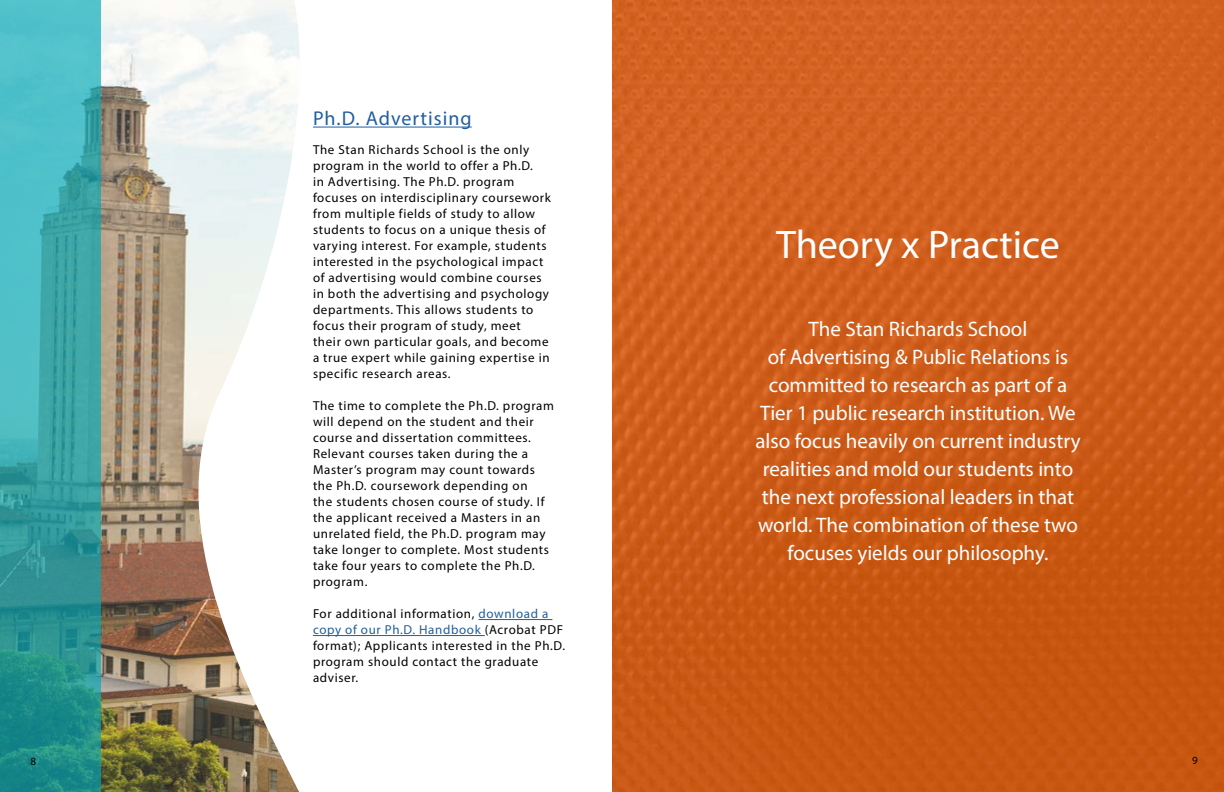
<style>
.page{position:relative;width:1224px;height:792px;background:#fff}
.page>*{position:absolute;margin:0;border:0;box-sizing:border-box;transform-origin:0 0}
.t1{font:40px "Myriad Pro";color:#fff}
.t2{font:21px/28px "Myriad Pro";color:#fff;text-align:center}
.t3{font:20px "Myriad Pro";letter-spacing:.05em;color:#215e9e}
.t4{font:13px/16px "Myriad Pro";letter-spacing:.05em;color:#000}
.t5{font:11px "Myriad Pro";color:#000}
.s1{color:#215e9e}
</style>
<div class="page">
<img style="left:612px;top:0;width:612px;height:792px">
<hr style="left:313px;top:127px;width:159px;height:1px;background:#215e9e">
<hr style="left:479px;top:619px;width:73px;height:1px;background:#215e9e">
<hr style="left:313px;top:635px;width:172px;height:1px;background:#215e9e">
<img style="left:101px;top:0;width:199px;height:792px">
<svg style="left:0;top:0;width:101px;height:792px;background:#3aa6a9"></svg>
<h3 class="t3" style="left:313px;top:106px;width:160px">Ph.D. Advertising</h3>
<p class="t4" style="left:313px;top:142px;width:239px">The Stan Richards School is the only program in the world to offer a Ph.D.<br>in Advertising. The Ph.D. program focuses on interdisciplinary coursework from multiple fields of study to allow students to focus on a unique thesis of varying interest. For example, students interested in the psychological impact of advertising would combine courses in both the advertising and psychology departments. This allows students to focus their program of study, meet their own particular goals, and become a true expert while gaining expertise in specific research areas.</p>
<p class="t4" style="left:313px;top:398px;width:243px">The time to complete the Ph.D. program will depend on the student and their course and dissertation committees.<br>Relevant courses taken during the a Master’s program may count towards the Ph.D. coursework depending on<br>the students chosen course of study. If the applicant received a Masters in an unrelated field, the Ph.D. program may take longer to complete. Most students take four years to complete the Ph.D. program.</p>
<p class="t4" style="left:313px;top:606px;width:254px">For additional information, <span class="s1">download a copy of our Ph.D. Handbook</span> (Acrobat PDF format); Applicants interested in the Ph.D. program should contact the graduate adviser.</p>
<h1 class="t1" style="left:776px;top:220px;width:285px">Theory x Practice</h1>
<p class="t2" style="left:755px;top:315px;width:327px">The Stan Richards School<br>of Advertising &amp; Public Relations is committed to research as part of a Tier 1 public research institution. We also focus heavily on current industry realities and mold our students into the next professional leaders in that world. The combination of these two focuses yields our philosophy.</p>
<p class="t5" style="left:1192px;top:753px;width:7px">9</p>
<p class="t5" style="left:28px;top:754px;width:7px">8</p>
<p class="t5" style="left:1189px;top:754px;width:7px">9</p>
<p class="t5" style="left:30px;top:754px;width:7px">8</p>
</div>
